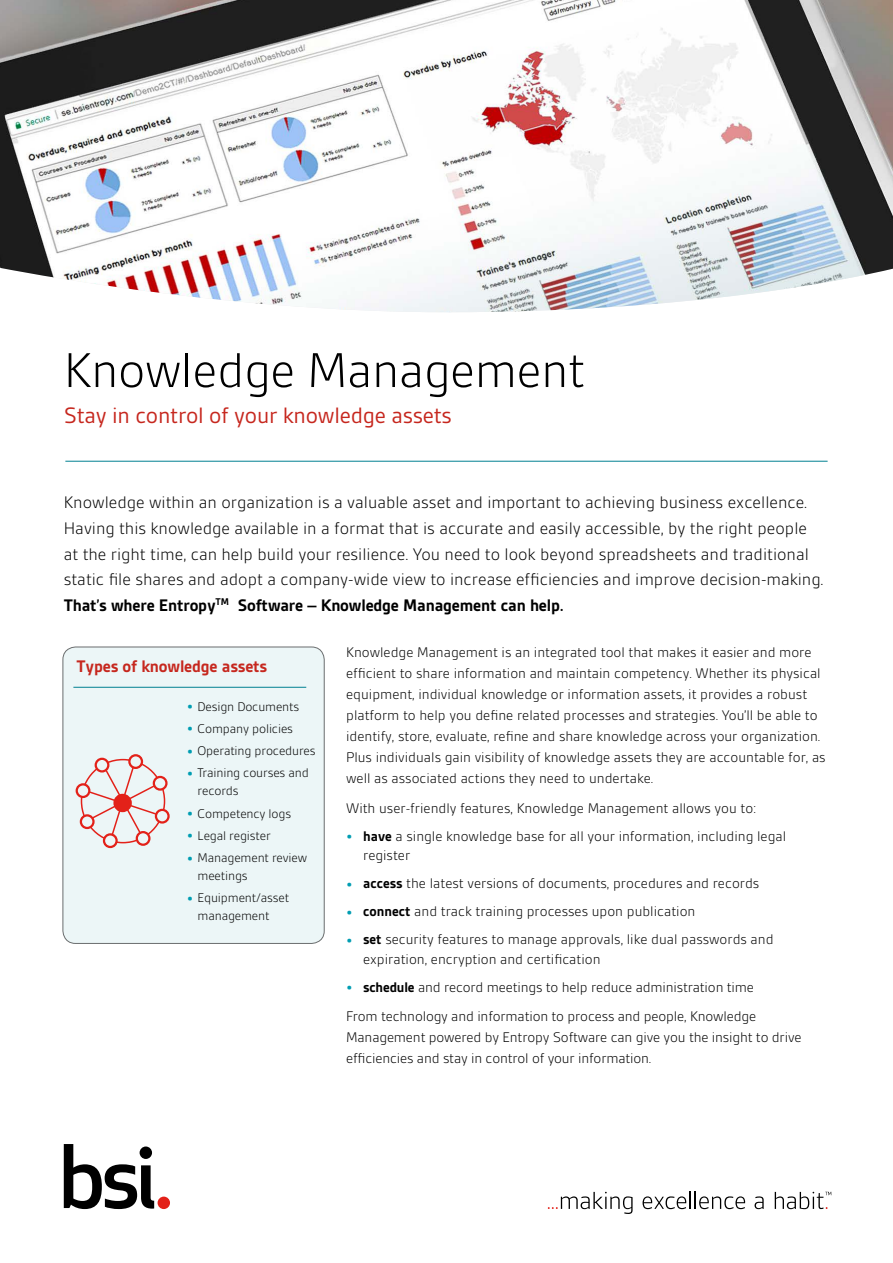
<style>
.page{position:relative;width:893px;height:1263px;background:#fff}
.page>*{position:absolute;margin:0;border:0;box-sizing:border-box;transform-origin:0 0}
.t1{font:300 52.5px "BSI Gesta";letter-spacing:-.01em;color:#000}
.t2{font:24px "BSI Gesta";letter-spacing:-.01em;color:#c6271e}
.t3{font:300 18px/25.5px "BSI Gesta";color:#000}
.t4{font:700 18px "BSI Gesta";letter-spacing:-.01em;color:#c6271e}
.t5{font:300 15px/21px "BSI Gesta";color:#000}
.t6{font:300 13.5px/18px "BSI Gesta";letter-spacing:-.01em;color:#000}
.s1{font-weight:700}
.s2{font-weight:700;font-size:16.5px;color:#009db2}
</style>
<div class="page">
<svg style="left:64px;top:1144px;width:90px;height:65px"></svg>
<div style="left:158px;top:1196px;width:12px;height:13px;background:#e32119;border-radius:50%"></div>
<svg style="left:548px;top:1192px;width:85px;height:22px"></svg>
<svg style="left:643px;top:1192px;width:102px;height:17px"></svg>
<svg style="left:755px;top:1196px;width:9px;height:13px"></svg>
<svg style="left:775px;top:1192px;width:56px;height:17px"></svg>
<img style="left:0;top:0;width:893px;height:312px">
<hr style="left:65px;top:461px;width:763px;height:1px;background:#008091">
<div style="left:63px;top:647px;width:261px;height:296px;background:#ecf6f7;border-radius:13px"></div>
<div style="left:63px;top:647px;width:261px;height:297px;border:1px solid #6a6d6e;border-radius:13px"></div>
<hr style="left:73px;top:687px;width:233px;height:1px;background:#008091">
<div style="left:81px;top:759px;width:84px;height:84px;border:2px solid #e32119;border-radius:50%"></div>
<div style="left:154px;top:777px;width:12px;height:12px;background:#ecf6f7;border-radius:50%"></div>
<div style="left:153px;top:776px;width:15px;height:15px;border:2px solid #e32119;border-radius:50%"></div>
<div style="left:129px;top:755px;width:13px;height:13px;background:#ecf6f7;border-radius:50%"></div>
<div style="left:128px;top:754px;width:15px;height:15px;border:2px solid #e32119;border-radius:50%"></div>
<div style="left:96px;top:759px;width:12px;height:12px;background:#ecf6f7;border-radius:50%"></div>
<div style="left:95px;top:758px;width:14px;height:14px;border:2px solid #e32119;border-radius:50%"></div>
<div style="left:77px;top:784px;width:12px;height:13px;background:#ecf6f7;border-radius:50%"></div>
<div style="left:76px;top:783px;width:14px;height:15px;border:2px solid #e32119;border-radius:50%"></div>
<div style="left:81px;top:815px;width:12px;height:13px;background:#ecf6f7;border-radius:50%"></div>
<div style="left:80px;top:814px;width:15px;height:15px;border:2px solid #e32119;border-radius:50%"></div>
<svg style="left:104px;top:834px;width:13px;height:13px"></svg>
<div style="left:103px;top:833px;width:15px;height:15px;border:2px solid #e32119;border-radius:50%"></div>
<div style="left:137px;top:832px;width:12px;height:13px;background:#ecf6f7;border-radius:50%"></div>
<div style="left:136px;top:831px;width:15px;height:15px;border:2px solid #e32119;border-radius:50%"></div>
<div style="left:156px;top:810px;width:13px;height:12px;background:#ecf6f7;border-radius:50%"></div>
<div style="left:155px;top:809px;width:15px;height:14px;border:2px solid #e32119;border-radius:50%"></div>
<svg style="left:88px;top:765px;width:70px;height:71px"></svg>
<h1 class="t1" style="left:64px;top:343px;width:523px">Knowledge Management</h1>
<h2 class="t2" style="left:64px;top:403px;width:389px">Stay in control of your knowledge assets</h2>
<p class="t3" style="left:64px;top:490px;width:761px">Knowledge within an organization is a valuable asset and important to achieving business excellence.<br>Having this knowledge available in a format that is accurate and easily accessible, by the right people at the right time, can help build your resilience. You need to look beyond spreadsheets and traditional static file shares and adopt a company-wide view to increase efficiencies and improve decision-making.<br><span class="s1">That’s where Entropy</span><sup>TM</sup> <span class="s1">Software – Knowledge Management can help.</span></p>
<p class="t4" style="left:76px;top:656px;width:192px">Types of knowledge assets</p>
<p class="t6" style="left:187px;top:697px;width:114px"><span class="s2">•</span> Design Documents</p>
<p class="t6" style="left:187px;top:719px;width:108px"><span class="s2">•</span> Company policies</p>
<p class="t6" style="left:187px;top:742px;width:130px"><span class="s2">•</span> Operating procedures</p>
<p class="t6" style="left:198px;top:764px;width:113px;text-indent:-11px"><span class="s2">•</span> Training courses and records</p>
<p class="t6" style="left:187px;top:804px;width:106px"><span class="s2">•</span> Competency logs</p>
<p class="t6" style="left:187px;top:826px;width:85px"><span class="s2">•</span> Legal register</p>
<p class="t6" style="left:198px;top:849px;width:111px;text-indent:-11px"><span class="s2">•</span> Management review meetings</p>
<p class="t6" style="left:198px;top:889px;width:93px;text-indent:-11px"><span class="s2">•</span> Equipment/asset management</p>
<p class="t5" style="left:346px;top:642px;width:481px">Knowledge Management is an integrated tool that makes it easier and more efficient to share information and maintain competency. Whether its physical equipment, individual knowledge or information assets, it provides a robust platform to help you define related processes and strategies. You’ll be able to identify, store, evaluate, refine and share knowledge across your organization.<br>Plus individuals gain visibility of knowledge assets they are accountable for, as well as associated actions they need to undertake.</p>
<p class="t5" style="left:346px;top:797px;width:411px">With user-friendly features, Knowledge Management allows you to:</p>
<p class="t5" style="left:363px;top:826px;width:424px;line-height:19.5px;text-indent:-17px"><span class="s2">•</span> <span class="s1">have</span> a single knowledge base for all your information, including legal register</p>
<p class="t5" style="left:346px;top:873px;width:415px"><span class="s2">•</span> <span class="s1">access</span> the latest versions of documents, procedures and records</p>
<p class="t5" style="left:346px;top:901px;width:351px"><span class="s2">•</span> <span class="s1">connect</span> and track training processes upon publication</p>
<p class="t5" style="left:363px;top:929px;width:412px;line-height:19.5px;text-indent:-17px"><span class="s2">•</span> <span class="s1">set</span> security features to manage approvals, like dual passwords and expiration, encryption and certification</p>
<p class="t5" style="left:346px;top:972px;width:412px;line-height:29.5px"><span class="s2">•</span> <span class="s1">schedule</span> and record meetings to help reduce administration time<br>From technology and information to process and people, Knowledge</p>
<p class="t5" style="left:346px;top:1027px;width:457px">Management powered by Entropy Software can give you the insight to drive efficiencies and stay in control of your information.</p>
</div>
